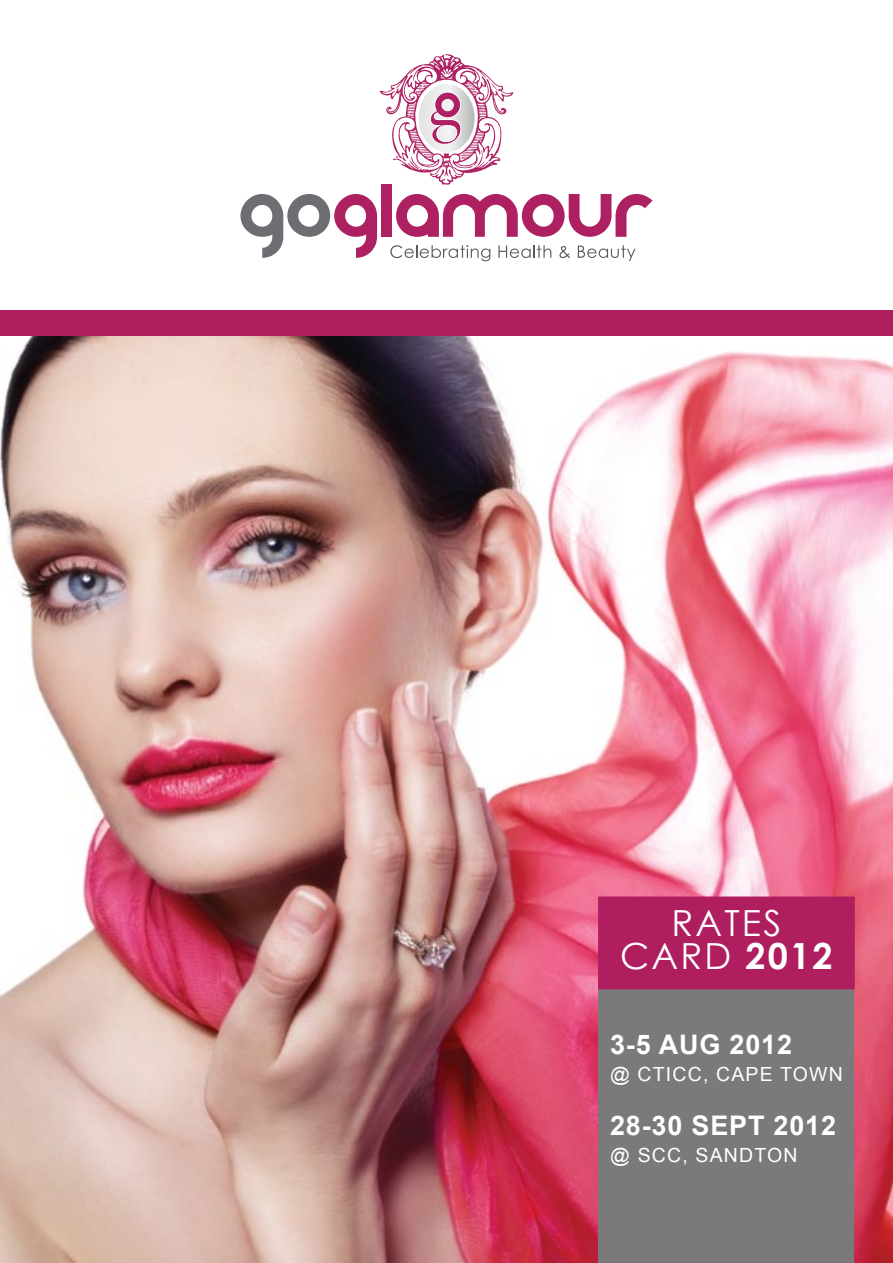
<style>
.page{position:relative;width:893px;height:1263px;background:#fff}
.page>*{position:absolute;margin:0;border:0;box-sizing:border-box;transform-origin:0 0}
.t1{font:36px/33px "Century Gothic";letter-spacing:.06em;color:#fff;text-align:center}
.t2{font:700 27px "Arial";letter-spacing:.03em;color:#fff}
.t3{font:19.5px "Arial";letter-spacing:.06em;color:#fff}
.s1{font-weight:700}
</style>
<div class="page">
<img style="left:0;top:336px;width:893px;height:927px">
<div style="left:599px;top:960px;width:255px;height:303px;background:#7c797b"></div>
<div style="left:0;top:310px;width:893px;height:26px;background:#af1f60"></div>
<div style="left:598px;top:896px;width:257px;height:93px;background:#af1f60;border:2px solid #af1f60"></div>
<div style="left:381px;top:184px;width:11px;height:53px;background:#ad2162"></div>
<svg style="left:396px;top:194px;width:256px;height:43px"></svg>
<svg style="left:390px;top:245px;width:100px;height:16px"></svg>
<svg style="left:498px;top:245px;width:53px;height:13px"></svg>
<svg style="left:559px;top:246px;width:11px;height:12px"></svg>
<svg style="left:578px;top:245px;width:57px;height:16px"></svg>
<svg style="left:240px;top:194px;width:137px;height:64px"></svg>
<svg style="left:380px;top:54px;width:133px;height:131px"></svg>
<h1 class="t1" style="left:620px;top:906px;width:214px">RATES<br>CARD <span class="s1">2012</span></h1>
<h2 class="t2" style="left:610px;top:1026px;width:183px">3-5 AUG 2012</h2>
<p class="t3" style="left:610px;top:1061px;width:234px">@ CTICC, CAPE TOWN</p>
<h2 class="t2" style="left:610px;top:1107px;width:227px">28-30 SEPT 2012</h2>
<p class="t3" style="left:610px;top:1142px;width:189px">@ SCC, SANDTON</p>
</div>
